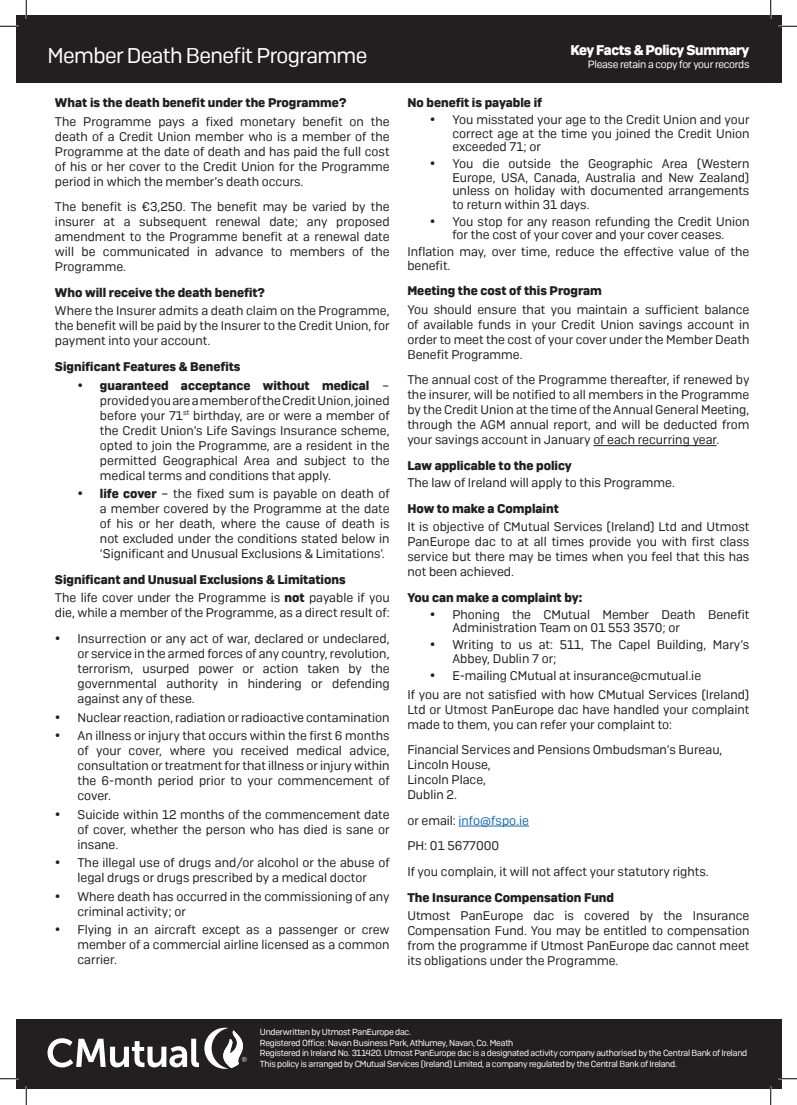
<style>
.page{position:relative;width:797px;height:1105px;background:#fff}
.page>*{position:absolute;margin:0;border:0;box-sizing:border-box;transform-origin:0 0}
.t1{font:21.25px "Camber";letter-spacing:-.03em;color:#fff}
.t2{font:700 14px "Camber";letter-spacing:-.03em;color:#fff}
.t3{font:12.5px/15px "Camber";color:#231f20;text-align:justify}
.t4{font:700 12.5px/18.5px "Camber";color:#231f20}
.t5{font:10.5px "Camber";letter-spacing:-.03em;color:#fff}
.t6{font:8.75px/10.5px "Camber";letter-spacing:-.03em;color:#fff}
.s1{font-weight:700}
.s2{font-weight:400}
.s3{color:#1b69b4}
</style>
<div class="page">
<hr style="left:593px;top:445px;width:123px;height:1px;background:#231f20">
<hr style="left:458px;top:826px;width:71px;height:1px;background:#1b69b4">
<div style="left:16px;top:16px;width:765px;height:67px;background:#231f20"></div>
<div style="left:16px;top:1019px;width:765px;height:70px;background:#231f20"></div>
<svg style="left:48px;top:1028px;width:199px;height:41px"></svg>
<svg style="left:0;top:25px;width:19px;height:2px"></svg>
<svg style="left:778px;top:25px;width:19px;height:2px"></svg>
<svg style="left:0;top:1078px;width:19px;height:1px"></svg>
<svg style="left:778px;top:1078px;width:19px;height:1px"></svg>
<svg style="left:25px;top:0;width:2px;height:19px"></svg>
<svg style="left:25px;top:1086px;width:2px;height:19px"></svg>
<svg style="left:770px;top:0;width:1px;height:19px"></svg>
<svg style="left:770px;top:1086px;width:1px;height:19px"></svg>
<h1 class="t1" style="left:48px;top:43px;width:321px">Member Death Benefit Programme</h1>
<p class="t2" style="left:570px;top:41px;width:180px">Key Facts &amp; Policy Summary</p>
<p class="t5" style="left:588px;top:58px;width:163px">Please retain a copy for your records</p>
<p class="t4" style="left:55px;top:93px;width:293px">What is the death benefit under the Programme?</p>
<p class="t3" style="left:55px;top:114px;width:336px">The Programme pays a fixed monetary benefit on the death of a Credit Union member who is a member of the Programme at the date of death and has paid the full cost of his or her cover to the Credit Union for the Programme period in which the member’s death occurs.</p>
<p class="t3" style="left:55px;top:199px;width:336px">The benefit is €3,250. The benefit may be varied by the insurer at a subsequent renewal date; any proposed amendment to the Programme benefit at a renewal date will be communicated in advance to members of the Programme.</p>
<p class="t4" style="left:55px;top:283px;width:211px">Who will receive the death benefit?</p>
<p class="t3" style="left:55px;top:303px;width:336px">Where the Insurer admits a death claim on the Programme, the benefit will be paid by the Insurer to the Credit Union, for payment into your account.</p>
<p class="t4" style="left:55px;top:357px;width:187px">Significant Features &amp; Benefits</p>
<p class="t3" style="left:100px;top:378px;width:291px;text-indent:-22px">• <span class="s1">guaranteed acceptance without medical</span> – provided you are a member of the Credit Union, joined before your 71<sup>st</sup> birthday, are or were a member of the Credit Union’s Life Savings Insurance scheme, opted to join the Programme, are a resident in the permitted Geographical Area and subject to the medical terms and conditions that apply.</p>
<p class="t3" style="left:100px;top:486px;width:291px;text-indent:-22px">• <span class="s1">life cover</span> – the fixed sum is payable on death of a member covered by the Programme at the date of his or her death, where the cause of death is not excluded under the conditions stated below in ‘Significant and Unusual Exclusions &amp; Limitations’.</p>
<p class="t4" style="left:55px;top:570px;width:336px">Significant and Unusual Exclusions &amp; Limitations<br><span class="s2">The life cover under the Programme is</span> not <span class="s2">payable if you</span></p>
<p class="t3" style="left:55px;top:605px;width:336px">die, while a member of the Programme, as a direct result of:</p>
<p class="t3" style="left:77px;top:631px;width:313px;text-indent:-22px">• Insurrection or any act of war, declared or undeclared, or service in the armed forces of any country, revolution, terrorism, usurped power or action taken by the governmental authority in hindering or defending against any of these.</p>
<p class="t3" style="left:55px;top:709px;width:336px">• Nuclear reaction, radiation or radioactive contamination</p>
<p class="t3" style="left:77px;top:728px;width:314px;text-indent:-22px">• An illness or injury that occurs within the first 6 months of your cover, where you received medical advice, consultation or treatment for that illness or injury within the 6-month period prior to your commencement of cover.</p>
<p class="t3" style="left:77px;top:806px;width:314px;text-indent:-22px">• Suicide within 12 months of the commencement date of cover, whether the person who has died is sane or insane.</p>
<p class="t3" style="left:55px;top:855px;width:336px;text-align:center">• The illegal use of drugs and/or alcohol or the abuse of legal drugs or drugs prescribed by a medical doctor</p>
<p class="t3" style="left:77px;top:889px;width:313px;text-indent:-22px">• Where death has occurred in the commissioning of any criminal activity; or</p>
<p class="t3" style="left:77px;top:922px;width:313px;text-indent:-22px">• Flying in an aircraft except as a passenger or crew member of a commercial airline licensed as a common carrier.</p>
<p class="t4" style="left:407px;top:93px;width:136px">No benefit is payable if</p>
<p class="t3" style="left:452px;top:113px;width:299px;line-height:13.5px;text-indent:-22px">• You misstated your age to the Credit Union and your correct age at the time you joined the Credit Union exceeded 71; or</p>
<p class="t3" style="left:452px;top:157px;width:298px;line-height:13.5px;text-indent:-22px">• You die outside the Geographic Area (Western Europe, USA, Canada, Australia and New Zealand) unless on holiday with documented arrangements to return within 31 days.</p>
<p class="t3" style="left:430px;top:214px;width:321px;line-height:13.5px;text-align:center">• You stop for any reason refunding the Credit Union for the cost of your cover and your cover ceases.</p>
<p class="t3" style="left:407px;top:245px;width:343px;line-height:13.5px">Inflation may, over time, reduce the effective value of the benefit.</p>
<p class="t4" style="left:407px;top:281px;width:196px">Meeting the cost of this Program</p>
<p class="t3" style="left:407px;top:302px;width:343px">You should ensure that you maintain a sufficient balance of available funds in your Credit Union savings account in order to meet the cost of your cover under the Member Death Benefit Programme.</p>
<p class="t3" style="left:407px;top:372px;width:343px">The annual cost of the Programme thereafter, if renewed by the insurer, will be notified to all members in the Programme by the Credit Union at the time of the Annual General Meeting, through the AGM annual report, and will be deducted from your savings account in January of each recurring year.</p>
<p class="t4" style="left:407px;top:456px;width:166px">Law applicable to the policy</p>
<p class="t3" style="left:407px;top:475px;width:269px">The law of Ireland will apply to this Programme.</p>
<p class="t4" style="left:407px;top:499px;width:153px">How to make a Complaint</p>
<p class="t3" style="left:407px;top:519px;width:343px">It is objective of CMutual Services (Ireland) Ltd and Utmost PanEurope dac to at all times provide you with first class service but there may be times when you feel that this has not been achieved.</p>
<p class="t4" style="left:407px;top:588px;width:176px">You can make a complaint by:</p>
<p class="t3" style="left:452px;top:608px;width:298px;line-height:13.5px;text-indent:-22px">• Phoning the CMutual Member Death Benefit<br>Administration Team on 01 553 3570; or</p>
<p class="t3" style="left:452px;top:638px;width:298px;line-height:13.5px;text-indent:-22px">• Writing to us at: 511, The Capel Building, Mary’s<br>Abbey, Dublin 7 or;</p>
<p class="t3" style="left:407px;top:666px;width:343px;line-height:18.5px;text-indent:22px">• E-mailing CMutual at insurance@cmutual.ie<br>If you are not satisfied with how CMutual Services (Ireland)</p>
<p class="t3" style="left:407px;top:701px;width:343px">Ltd or Utmost PanEurope dac have handled your complaint made to them, you can refer your complaint to:</p>
<p class="t3" style="left:407px;top:742px;width:317px;text-align:left">Financial Services and Pensions Ombudsman’s Bureau,<br>Lincoln House,<br>Lincoln Place,<br>Dublin 2.</p>
<p class="t3" style="left:407px;top:807px;width:303px;line-height:25.6px;text-align:left">or email: <span class="s3">info@fspo.ie<br></span>PH: 01 5677000<br>If you complain, it will not affect your statutory rights.</p>
<p class="t4" style="left:407px;top:888px;width:208px">The Insurance Compensation Fund</p>
<p class="t3" style="left:407px;top:908px;width:343px">Utmost PanEurope dac is covered by the Insurance Compensation Fund. You may be entitled to compensation from the programme if Utmost PanEurope dac cannot meet its obligations under the Programme.</p>
<p class="t6" style="left:260px;top:1027px;width:489px">Underwritten by Utmost PanEurope dac.<br>Registered Office: Navan Business Park, Athlumey, Navan, Co. Meath<br>Registered in Ireland No. 311420. Utmost PanEurope dac is a designated activity company authorised by the Central Bank of Ireland This policy is arranged by CMutual Services (Ireland) Limited, a company regulated by the Central Bank of Ireland.</p>
</div>
